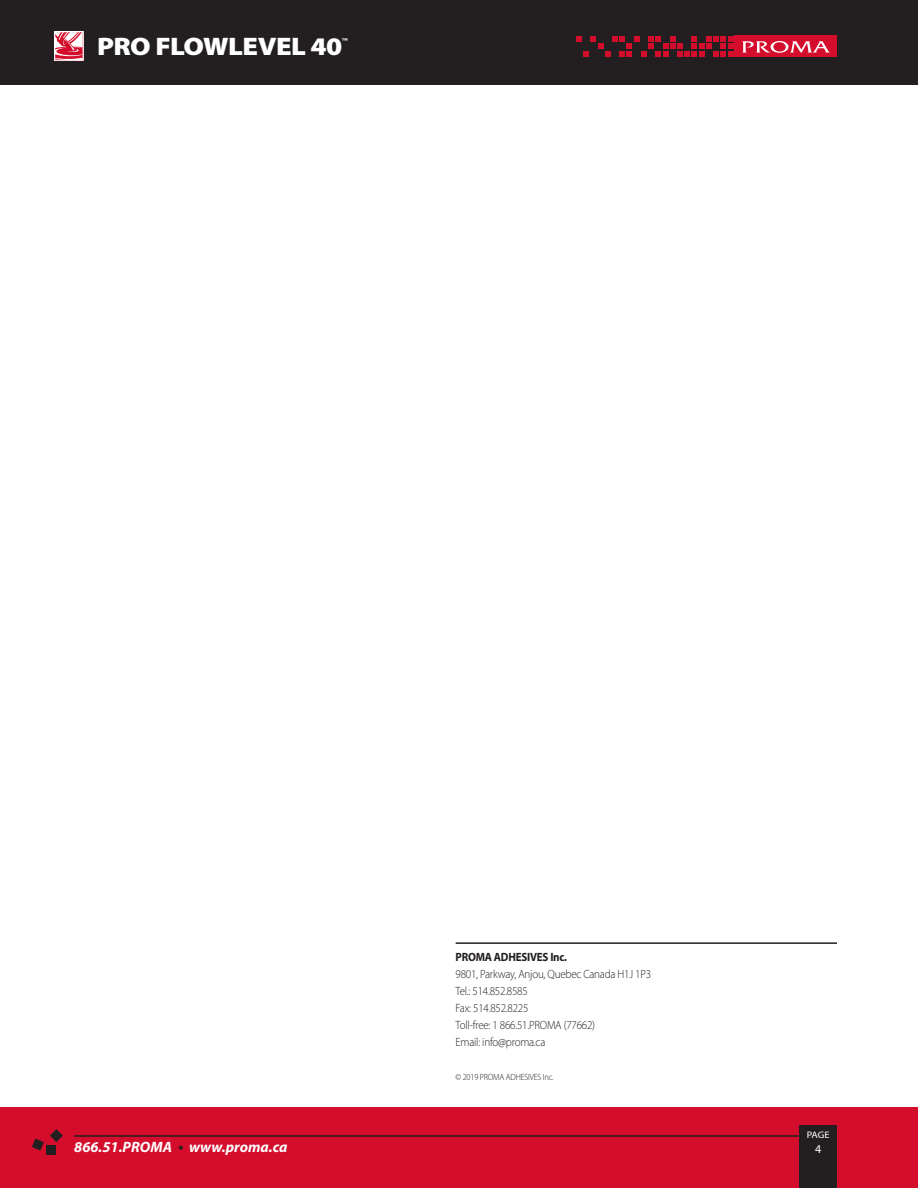
<style>
.page{position:relative;width:918px;height:1188px;background:#fff}
.page>*{position:absolute;margin:0;border:0;box-sizing:border-box;transform-origin:0 0}
.Product_Name{font:900 25.35px "Myriad Pro";letter-spacing:-.02em;color:#fff;scale:1.11 1}
.t1{font:italic 700 15px "Myriad Pro";color:#fff}
.Long_Description{font:300 12px "Myriad Pro";letter-spacing:-.02em;color:#231f20;scale:.92 1}
.Long_Description-2{font:700 12px "Myriad Pro";letter-spacing:-.02em;color:#231f20;scale:.92 1}
.t2{font:12px "Myriad Pro";color:#fff}
.t3{font:9.45px "Myriad Pro";color:#fff;scale:1.11 1}
.Long_Description-3{font:300 9px "Myriad Pro";letter-spacing:-.02em;color:#231f20;scale:.92 1}
.Product_Name-2{font:600 8.4px "Myriad Pro";color:#fff;scale:1.11 1}
</style>
<div class="page">
<div style="left:0;top:0;width:918px;height:85px;background:#231f20"></div>
<div style="left:0;top:1107px;width:918px;height:81px;background:#d30d2b"></div>
<div style="left:799px;top:1125px;width:38px;height:63px;background:#231f20"></div>
<hr style="left:74px;top:1135px;width:725px;height:2px;background:#231f20">
<svg style="left:56px;top:33px;width:26px;height:26px"></svg>
<div style="left:54px;top:31px;width:30px;height:30px;border:1px solid #fff"></div>
<div style="left:735px;top:36px;width:102px;height:21px;background:#d30d2b"></div>
<svg style="left:576px;top:36px;width:157px;height:21px"></svg>
<svg style="left:742px;top:41px;width:88px;height:12px"></svg>
<hr style="left:456px;top:942px;width:381px;height:2px;background:#231f20">
<div style="left:46px;top:1145px;width:9px;height:9px;background:#231f20"></div>
<svg style="left:50px;top:1129px;width:13px;height:13px"></svg>
<svg style="left:32px;top:1139px;width:12px;height:12px"></svg>
<p class="Product_Name" style="left:97px;top:30px;width:222px">PRO FLOWLEVEL 40</p>
<p class="Product_Name-2" style="left:342px;top:35px;width:7px">™</p>
<p class="t1" style="left:74px;top:1137px;width:215px">866.51.PROMA www.proma.ca</p>
<p class="Long_Description-2" style="left:456px;top:949px;width:123px">PROMA ADHESIVES Inc.</p>
<p class="Long_Description" style="left:456px;top:967px;width:214px">9801, Parkway, Anjou, Quebec Canada H1J 1P3</p>
<p class="Long_Description" style="left:456px;top:984px;width:80px">Tel.: 514.852.8585</p>
<p class="Long_Description" style="left:456px;top:1001px;width:81px">Fax: 514.852.8225</p>
<p class="Long_Description" style="left:456px;top:1018px;width:153px">Toll-free: 1 866.51.PROMA (77662)</p>
<p class="Long_Description" style="left:456px;top:1035px;width:99px">Email: info@proma.ca</p>
<p class="Long_Description-3" style="left:456px;top:1072px;width:108px">© 2019 PROMA ADHESIVES Inc.</p>
<p class="t3" style="left:807px;top:1129px;width:22px">PAGE</p>
<p class="t2" style="left:815px;top:1141px;width:8px">4</p>
</div>
